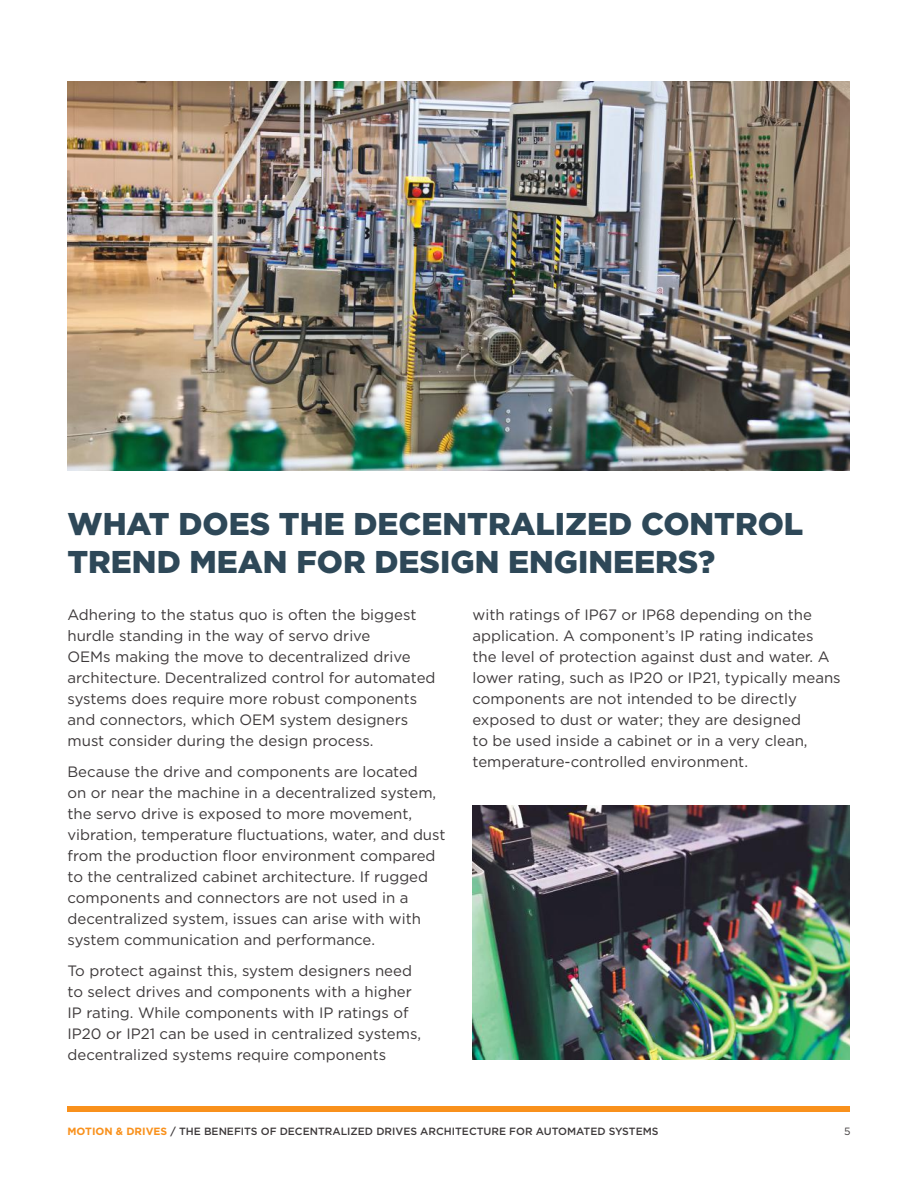
<style>
.page{position:relative;width:918px;height:1188px;background:#fff}
.page>*{position:absolute;margin:0;border:0;box-sizing:border-box;transform-origin:0 0}
.t1{font:900 31.5px/37.8px "Gotham";color:#2e4858}
.t2{font:15px/21px "Gotham";color:#3d393a}
.t3{font:500 10.5px "Gotham";color:#3d393a}
.t4{font:10.5px "Gotham";color:#3d393a}
.s1{font-weight:700;color:#f9911c}
</style>
<div class="page">
<div style="left:68px;top:1106px;width:782px;height:6px;background:#f9911c"></div>
<img style="left:472px;top:806px;width:378px;height:254px">
<img style="left:68px;top:81px;width:782px;height:390px">
<h1 class="t1" style="left:68px;top:505px;width:737px">WHAT DOES THE DECENTRALIZED CONTROL<br>TREND MEAN FOR DESIGN ENGINEERS?</h1>
<p class="t2" style="left:68px;top:604px;width:370px">Adhering to the status quo is often the biggest hurdle standing in the way of servo drive<br>OEMs making the move to decentralized drive architecture. Decentralized control for automated systems does require more robust components and connectors, which OEM system designers must consider during the design process.</p>
<p class="t2" style="left:68px;top:761px;width:379px">Because the drive and components are located<br>on or near the machine in a decentralized system, the servo drive is exposed to more movement, vibration, temperature fluctuations, water, and dust from the production floor environment compared to the centralized cabinet architecture. If rugged components and connectors are not used in a decentralized system, issues can arise with with system communication and performance.</p>
<p class="t2" style="left:68px;top:960px;width:355px">To protect against this, system designers need to select drives and components with a higher IP rating. While components with IP ratings of IP20 or IP21 can be used in centralized systems, decentralized systems require components</p>
<p class="t2" style="left:472px;top:604px;width:370px">with ratings of IP67 or IP68 depending on the application. A component’s IP rating indicates the level of protection against dust and water. A lower rating, such as IP20 or IP21, typically means components are not intended to be directly exposed to dust or water; they are designed<br>to be used inside a cabinet or in a very clean, temperature-controlled environment.</p>
<p class="t3" style="left:68px;top:1125px;width:593px"><span class="s1">MOTION &amp; DRIVES</span> / THE BENEFITS OF DECENTRALIZED DRIVES ARCHITECTURE FOR AUTOMATED SYSTEMS</p>
<p class="t4" style="left:844px;top:1125px;width:8px">5</p>
</div>
